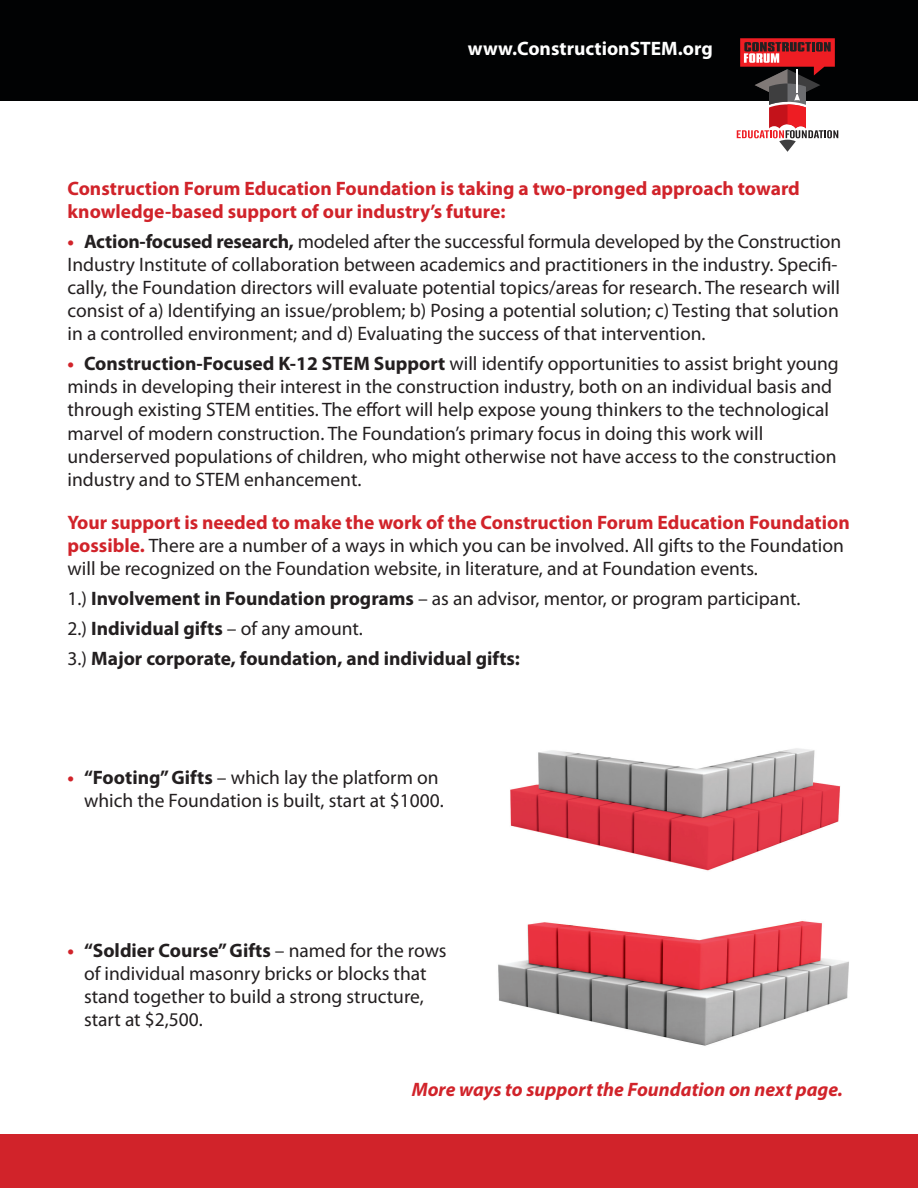
<style>
.page{position:relative;width:918px;height:1188px;background:#fff}
.page>*{position:absolute;margin:0;border:0;box-sizing:border-box;transform-origin:0 0}
.BL{font:19.5px/23.1px "Myriad Pro";color:#231f20}
.Basal_SB{font:19.5px/23.1px "Myriad Pro";color:#231f20}
.Basal{font:700 19.5px/23.1px "Myriad Pro";color:#d1232a}
.Basal-2{font:19.5px "Myriad Pro";color:#231f20}
.Basal-3{font:700 19.5px "Myriad Pro";color:#231f20}
.t1{font:italic 700 19.5px "Myriad Pro";color:#d1232a}
.Basal-4{font:700 19.5px "Myriad Pro";color:#fff}
.s1{font-weight:700;color:#d1232a}
.s2{font-weight:700}
.s3{font-weight:400}
</style>
<div class="page">
<div style="left:0;top:0;width:918px;height:101px;background:#010203"></div>
<div style="left:0;top:1134px;width:918px;height:54px;background:#d1232a"></div>
<img style="left:510px;top:748px;width:331px;height:123px">
<img style="left:498px;top:921px;width:351px;height:125px">
<svg style="left:737px;top:38px;width:101px;height:114px"></svg>
<p class="Basal-4" style="left:468px;top:36px;width:246px">www.ConstructionSTEM.org</p>
<p class="Basal" style="left:68px;top:176px;width:734px">Construction Forum Education Foundation is taking a two-pronged approach toward knowledge-based support of our industry’s future:</p>
<p class="BL" style="left:68px;top:230px;width:775px"><span class="s1">•</span> <span class="s2">Action-focused research,</span> modeled after the successful formula developed by the Construction Industry Institute of collaboration between academics and practitioners in the industry. Specifi&shy;cally, the Foundation directors will evaluate potential topics/areas for research. The research will consist of a) Identifying an issue/problem; b) Posing a potential solution; c) Testing that solution in a controlled environment; and d) Evaluating the success of that intervention.</p>
<p class="BL" style="left:68px;top:352px;width:773px"><span class="s1">•</span> <span class="s2">Construction-Focused K-12 STEM Support</span> will identify opportunities to assist bright young minds in developing their interest in the construction industry, both on an individual basis and through existing STEM entities. The effort will help expose young thinkers to the technological marvel of modern construction. The Foundation’s primary focus in doing this work will underserved populations of children, who might otherwise not have access to the construction industry and to STEM enhancement.</p>
<p class="Basal_SB" style="left:68px;top:511px;width:784px"><span class="s1">Your support is needed to make the work of the Construction Forum Education Foundation possible.</span> There are a number of a ways in which you can be involved. All gifts to the Foundation will be recognized on the Foundation website, in literature, and at Foundation events.</p>
<p class="Basal-2" style="left:68px;top:587px;width:735px">1.) <span class="s2">Involvement in Foundation programs</span> – as an advisor, mentor, or program participant.</p>
<p class="Basal-2" style="left:68px;top:616px;width:297px">2.) <span class="s2">Individual gifts</span> – of any amount.</p>
<p class="Basal-3" style="left:68px;top:646px;width:454px"><span class="s3">3.)</span> Major corporate, foundation, and individual gifts:</p>
<p class="BL" style="left:68px;top:766px;width:378px;text-align:right"><span class="s1">•</span> <span class="s2">“Footing” Gifts</span> – which lay the platform on which the Foundation is built, start at $1000.</p>
<p class="BL" style="left:84px;top:938px;width:364px;text-indent:-16px"><span class="s1">•</span> <span class="s2">“Soldier Course” Gifts</span> – named for the rows of individual masonry bricks or blocks that stand together to build a strong structure, start at $2,500.</p>
<h2 class="t1" style="left:412px;top:1076px;width:433px">More ways to support the Foundation on next page.</h2>
</div>
